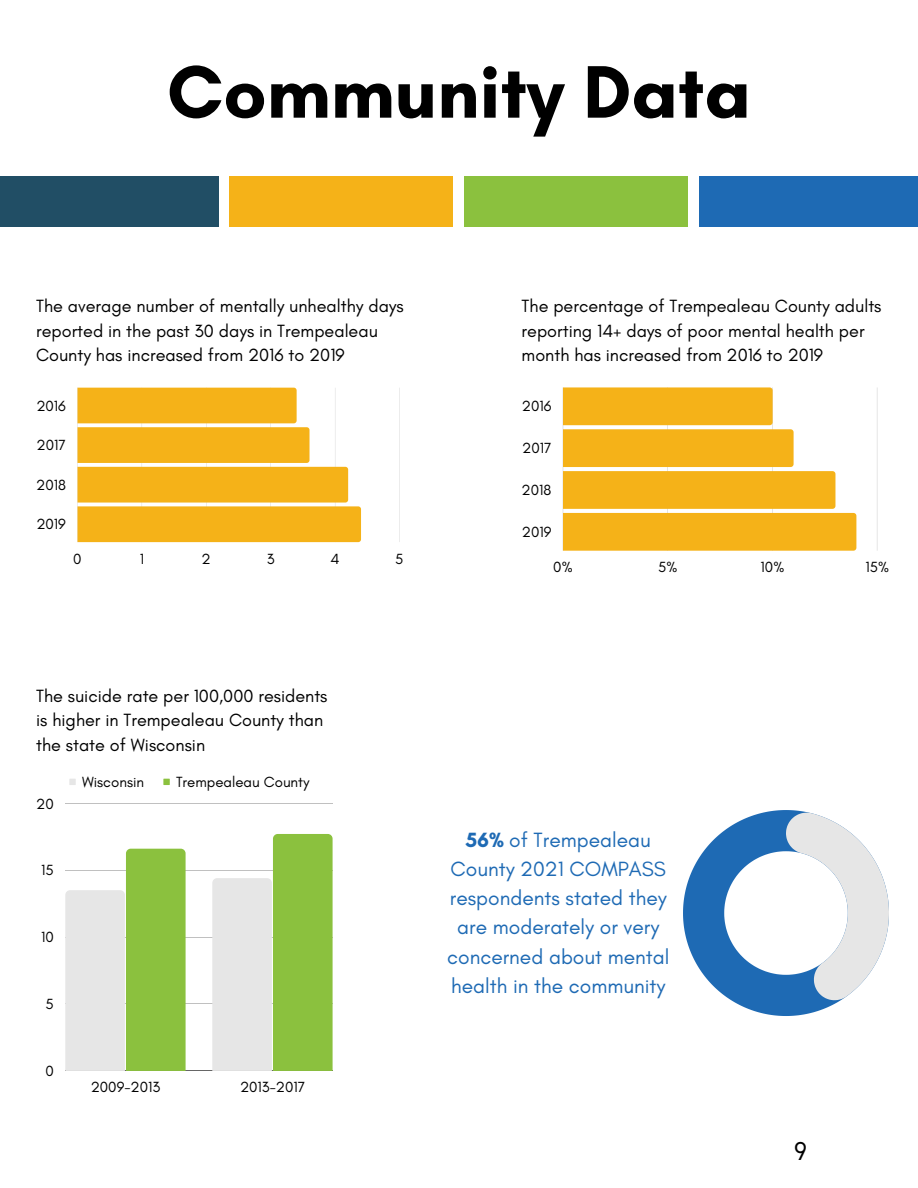
<style>
.page{position:relative;width:918px;height:1188px;background:#fff}
.page>*{position:absolute;margin:0;border:0;box-sizing:border-box;transform-origin:0 0}
.t1{font:700 75.75px "Glacial Indifference";color:#000}
.t2{font:27px "Gidole";color:#000}
.t3{font:21px/29.2px "Glacial Indifference";color:#1e6ab4;text-align:center}
.t4{font:18px/24.8px "Glacial Indifference";color:#000}
.t5{font:15px "Glacial Indifference";color:#000}
.s1{font-weight:700}
</style>
<div class="page">
<div style="left:0;top:176px;width:219px;height:51px;background:#214e65"></div>
<div style="left:230px;top:176px;width:223px;height:51px;background:#f5b218"></div>
<div style="left:464px;top:176px;width:224px;height:51px;background:#8bc13e"></div>
<div style="left:699px;top:176px;width:219px;height:51px;background:#1e6ab4"></div>
<hr style="left:65px;top:803px;width:268px;height:1px;background:#000">
<hr style="left:399px;top:388px;width:1px;height:154px;background:#000">
<svg style="left:77px;top:388px;width:284px;height:154px"></svg>
<div style="left:69px;top:779px;width:7px;height:6px;background:#e6e6e6"></div>
<div style="left:163px;top:779px;width:7px;height:6px;background:#8bc13e"></div>
<hr style="left:65px;top:870px;width:268px;height:1px;background:#000">
<hr style="left:65px;top:937px;width:268px;height:1px;background:#000">
<hr style="left:65px;top:1004px;width:268px;height:1px;background:#000">
<hr style="left:65px;top:1070px;width:268px;height:1px;background:#000">
<svg style="left:65px;top:849px;width:121px;height:222px;background:#bbd695"></svg>
<svg style="left:212px;top:834px;width:121px;height:237px;background:#bbd695"></svg>
<hr style="left:877px;top:387px;width:1px;height:164px;background:#000">
<svg style="left:563px;top:387px;width:293px;height:164px"></svg>
<svg style="left:683px;top:810px;width:206px;height:206px"></svg>
<p class="t1" style="left:167px;top:46px;width:585px">Community Data</p>
<p class="t4" style="left:36px;top:293px;width:369px">The average number of mentally unhealthy days reported in the past 30 days in Trempealeau<br>County has increased from 2016 to 2019</p>
<p class="t5" style="left:36px;top:396px;width:31px">2016</p>
<p class="t5" style="left:37px;top:436px;width:31px">2017</p>
<p class="t5" style="left:36px;top:476px;width:31px">2018</p>
<p class="t5" style="left:36px;top:515px;width:31px">2019</p>
<p class="t5" style="left:73px;top:549px;width:10px">0</p>
<p class="t5" style="left:140px;top:549px;width:6px">1</p>
<p class="t5" style="left:202px;top:549px;width:11px">2</p>
<p class="t5" style="left:267px;top:549px;width:9px">3</p>
<p class="t5" style="left:330px;top:549px;width:11px">4</p>
<p class="t5" style="left:395px;top:549px;width:10px">5</p>
<p class="t4" style="left:522px;top:293px;width:361px">The percentage of Trempealeau County adults reporting 14+ days of poor mental health per month has increased from 2016 to 2019</p>
<p class="t5" style="left:522px;top:397px;width:31px">2016</p>
<p class="t5" style="left:522px;top:439px;width:31px">2017</p>
<p class="t5" style="left:522px;top:481px;width:31px">2018</p>
<p class="t5" style="left:522px;top:523px;width:31px">2019</p>
<p class="t5" style="left:553px;top:558px;width:21px">0%</p>
<p class="t5" style="left:658px;top:558px;width:21px">5%</p>
<p class="t5" style="left:761px;top:558px;width:25px">10%</p>
<p class="t5" style="left:865px;top:558px;width:25px">15%</p>
<p class="t4" style="left:36px;top:683px;width:293px">The suicide rate per 100,000 residents is higher in Trempealeau County than the state of Wisconsin</p>
<p class="t5" style="left:82px;top:773px;width:63px">Wisconsin</p>
<p class="t5" style="left:176px;top:773px;width:135px">Trempealeau County</p>
<p class="t5" style="left:36px;top:794px;width:19px">20</p>
<p class="t5" style="left:41px;top:861px;width:14px">15</p>
<p class="t5" style="left:41px;top:928px;width:14px">10</p>
<p class="t5" style="left:46px;top:995px;width:10px">5</p>
<p class="t5" style="left:45px;top:1062px;width:10px">0</p>
<p class="t5" style="left:91px;top:1078px;width:71px">2009-2013</p>
<p class="t5" style="left:240px;top:1078px;width:67px">2013-2017</p>
<p class="t3" style="left:447px;top:825px;width:224px"><span class="s1">56%</span> of Trempealeau<br>County 2021 COMPASS respondents stated they are moderately or very concerned about mental health in the community</p>
<h2 class="t2" style="left:794px;top:1137px;width:15px">9</h2>
</div>
